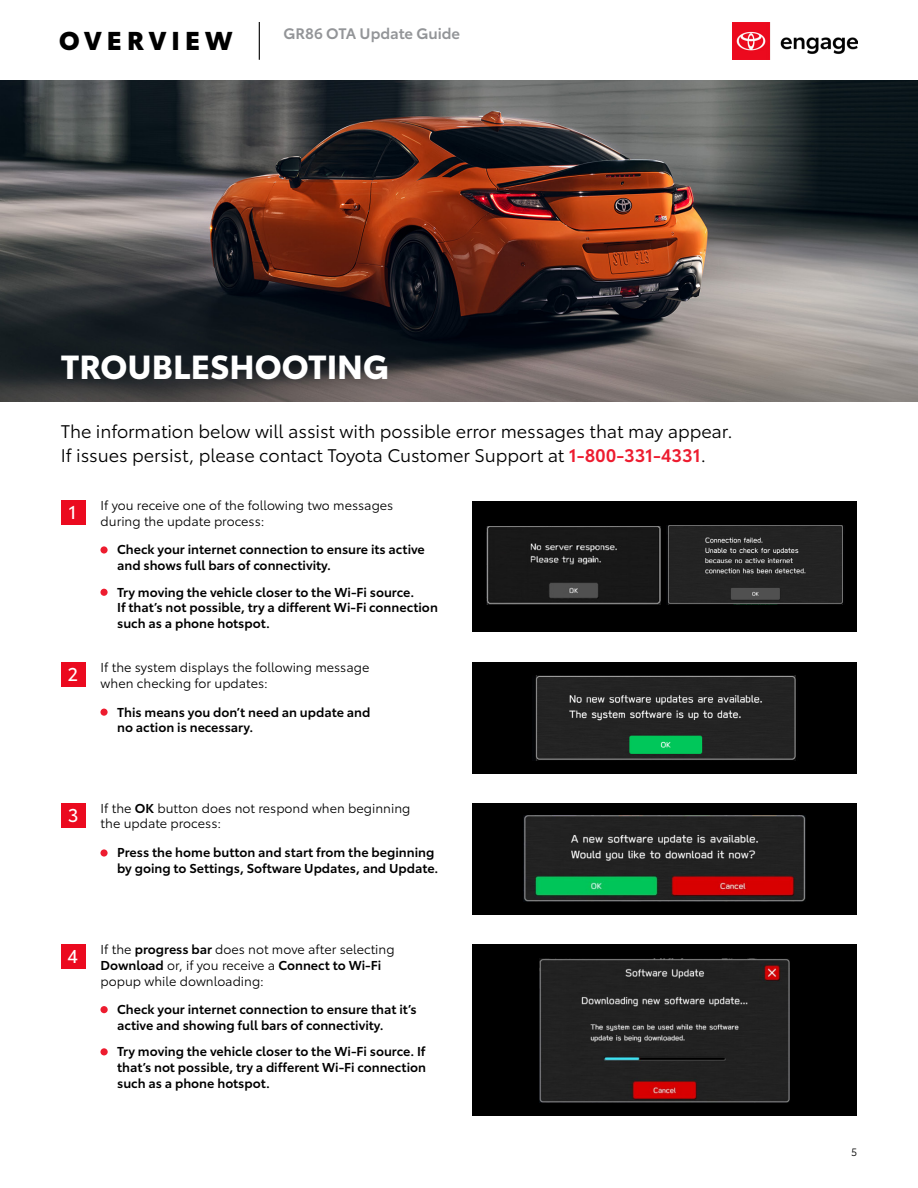
<style>
.page{position:relative;width:918px;height:1188px;background:#fff}
.page>*{position:absolute;margin:0;border:0;box-sizing:border-box;transform-origin:0 0}
.t1{font:700 33px "Toyota Type";color:#fff}
.t2{font:900 25.5px "Toyota Type";letter-spacing:.2em;color:#000}
.t3{font:18.3px "Toyota Type";color:#fff}
.t4{font:18px/24px "Toyota Type";letter-spacing:-.005em;color:#000}
.t5{font:600 15px "Toyota Type";color:#939598}
.t6{font:600 12.75px/15.8px "Toyota Type";color:#000}
.t7{font:12.75px/15.8px "Toyota Type";color:#000}
.t8{font:10.5px "Toyota Type";color:#000}
.s1{font-weight:600;color:#ed1c2f}
.s2{font-weight:600}
</style>
<div class="page">
<img style="left:732px;top:22px;width:125px;height:38px">
<hr style="left:259px;top:22px;width:1px;height:38px;background:#000">
<img style="left:0;top:81px;width:918px;height:321px">
<div style="left:472px;top:501px;width:385px;height:131px;background:#000"></div>
<div style="left:472px;top:662px;width:385px;height:111px;background:#000"></div>
<div style="left:472px;top:803px;width:385px;height:111px;background:#000"></div>
<img style="left:487px;top:526px;width:173px;height:79px">
<img style="left:667px;top:525px;width:176px;height:79px">
<div style="left:100px;top:546px;width:8px;height:8px;background:#ed1c2f;border-radius:50%"></div>
<div style="left:100px;top:709px;width:8px;height:7px;background:#ed1c2f;border-radius:50%"></div>
<div style="left:100px;top:849px;width:8px;height:8px;background:#ed1c2f;border-radius:50%"></div>
<div style="left:100px;top:589px;width:8px;height:7px;background:#ed1c2f;border-radius:50%"></div>
<img style="left:535px;top:675px;width:261px;height:85px">
<img style="left:524px;top:816px;width:282px;height:85px">
<div style="left:61px;top:500px;width:24px;height:25px;background:#eb0a1f"></div>
<div style="left:61px;top:803px;width:24px;height:25px;background:#eb0a1f"></div>
<div style="left:61px;top:662px;width:24px;height:25px;background:#eb0a1f"></div>
<div style="left:472px;top:945px;width:385px;height:171px;background:#000"></div>
<div style="left:100px;top:1006px;width:8px;height:7px;background:#ed1c2f;border-radius:50%"></div>
<div style="left:100px;top:1048px;width:8px;height:7px;background:#ed1c2f;border-radius:50%"></div>
<img style="left:539px;top:959px;width:251px;height:143px">
<div style="left:61px;top:944px;width:24px;height:25px;background:#eb0a1f"></div>
<h2 class="t2" style="left:59px;top:21px;width:175px">OVERVIEW</h2>
<p class="t5" style="left:284px;top:23px;width:178px">GR86 OTA Update Guide</p>
<h1 class="t1" style="left:61px;top:342px;width:330px">TROUBLESHOOTING</h1>
<h3 class="t4" style="left:61px;top:418px;width:673px">The information below will assist with possible error messages that may appear.<br>If issues persist, please contact Toyota Customer Support at <span class="s1">1-800-331-4331</span>.</h3>
<p class="t7" style="left:101px;top:497px;width:294px">If you receive one of the following two messages during the update process:</p>
<h3 class="t3" style="left:69px;top:499px;width:10px">1</h3>
<h3 class="t3" style="left:68px;top:661px;width:12px">2</h3>
<p class="t6" style="left:117px;top:541px;width:309px">Check your internet connection to ensure its active and shows full bars of connectivity.</p>
<p class="t6" style="left:117px;top:583px;width:322px">Try moving the vehicle closer to the Wi-Fi source.<br>If that’s not possible, try a different Wi-Fi connection such as a phone hotspot.</p>
<p class="t7" style="left:101px;top:658px;width:270px">If the system displays the following message when checking for updates:</p>
<p class="t6" style="left:117px;top:703px;width:255px">This means you don’t need an update and no action is necessary.</p>
<h3 class="t3" style="left:68px;top:802px;width:12px">3</h3>
<p class="t7" style="left:101px;top:799px;width:311px">If the <span class="s2">OK</span> button does not respond when beginning the update process:</p>
<p class="t6" style="left:117px;top:844px;width:323px">Press the home button and start from the beginning by going to Settings, Software Updates, and Update.</p>
<h3 class="t3" style="left:68px;top:943px;width:12px">4</h3>
<p class="t7" style="left:101px;top:941px;width:296px">If the <span class="s2">progress bar</span> does not move after selecting<br><span class="s2">Download</span> or, if you receive a <span class="s2">Connect to Wi-Fi </span>popup while downloading:</p>
<p class="t6" style="left:117px;top:1000px;width:301px">Check your internet connection to ensure that it’s active and showing full bars of connectivity.</p>
<p class="t6" style="left:117px;top:1043px;width:310px;text-align:justify">Try moving the vehicle closer to the Wi-Fi source. If that’s not possible, try a different Wi-Fi connection such as a phone hotspot.</p>
<p class="t8" style="left:851px;top:1144px;width:8px">5</p>
</div>
